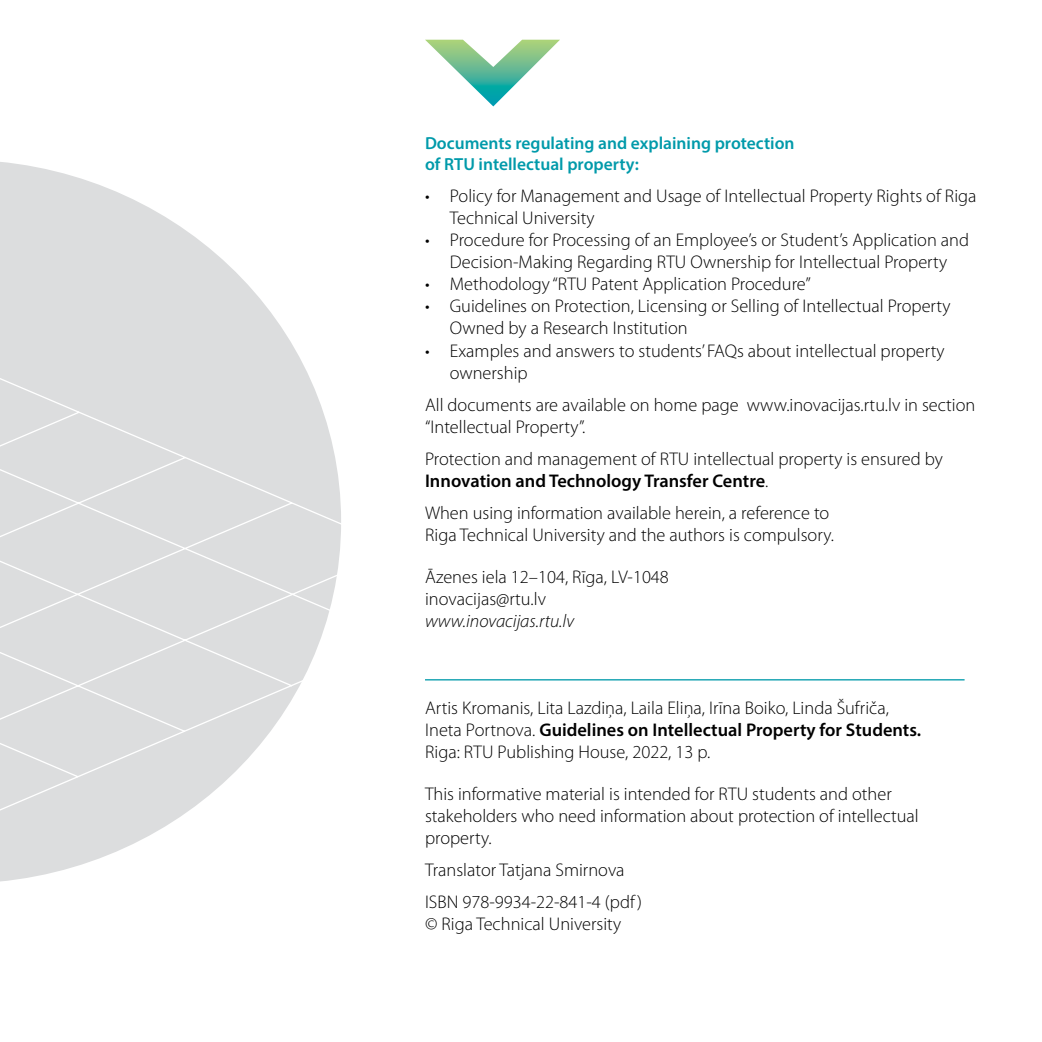
<style>
.page{position:relative;width:1042px;height:1042px;background:#fff}
.page>*{position:absolute;margin:0;border:0;box-sizing:border-box;transform-origin:0 0}
.t1{font:300 18.38px/22.1px "Myriad Pro";color:#000}
.t2{font:italic 300 18.38px "Myriad Pro";color:#000}
.t3{font:600 17.5px/21px "Myriad Pro";color:#009aaa}
.s1{font-weight:600}
</style>
<div class="page">
<svg style="left:0;top:162px;width:183px;height:67px;fill:#dcddde"></svg>
<svg style="left:0;top:229px;width:508px;height:653px"></svg>
<hr style="left:425px;top:679px;width:539px;height:1px;background:#009aaa">
<svg style="left:425px;top:40px;width:135px;height:66px"></svg>
<p class="t3" style="left:425px;top:132px;width:371px">Documents regulating and explaining protection of RTU intellectual property:</p>
<p class="t1" style="left:450px;top:185px;width:528px;text-indent:-25px">• Policy for Management and Usage of Intellectual Property Rights of Riga<br>Technical University</p>
<p class="t1" style="left:425px;top:229px;width:546px;text-align:center">• Procedure for Processing of an Employee’s or Student’s Application and<br>Decision-Making Regarding RTU Ownership for Intellectual Property</p>
<p class="t1" style="left:425px;top:273px;width:387px">• Methodology “RTU Patent Application Procedure”</p>
<p class="t1" style="left:450px;top:295px;width:502px;text-indent:-25px">• Guidelines on Protection, Licensing or Selling of Intellectual Property<br>Owned by a Research Institution</p>
<p class="t1" style="left:450px;top:340px;width:496px;text-indent:-25px">• Examples and answers to students’ FAQs about intellectual property ownership</p>
<p class="t1" style="left:425px;top:394px;width:552px">All documents are available on home page www.inovacijas.rtu.lv in section “Intellectual Property”.</p>
<p class="t1" style="left:425px;top:448px;width:519px">Protection and management of RTU intellectual property is ensured by<br><span class="s1">Innovation and Technology Transfer Centre</span>.</p>
<p class="t1" style="left:425px;top:502px;width:410px">When using information available herein, a reference to<br>Riga Technical University and the authors is compulsory.</p>
<p class="t1" style="left:425px;top:566px;width:245px">Āzenes iela 12–104, Rīga, LV-1048 inovacijas@rtu.lv</p>
<p class="t2" style="left:425px;top:609px;width:151px">www.inovacijas.rtu.lv</p>
<p class="t1" style="left:425px;top:697px;width:498px">Artis Kromanis, Lita Lazdiņa, Laila Eliņa, Irīna Boiko, Linda Šufriča,<br>Ineta Portnova. <span class="s1">Guidelines on Intellectual Property for Students.<br></span>Riga: RTU Publishing House, 2022, 13 p.</p>
<p class="t1" style="left:425px;top:783px;width:495px">This informative material is intended for RTU students and other stakeholders who need information about protection of intellectual property.</p>
<p class="t1" style="left:425px;top:854px;width:218px;line-height:32px">Translator Tatjana Smirnova<br>ISBN 978-9934-22-841-4 (pdf )</p>
<p class="t1" style="left:425px;top:913px;width:198px">© Riga Technical University</p>
</div>
